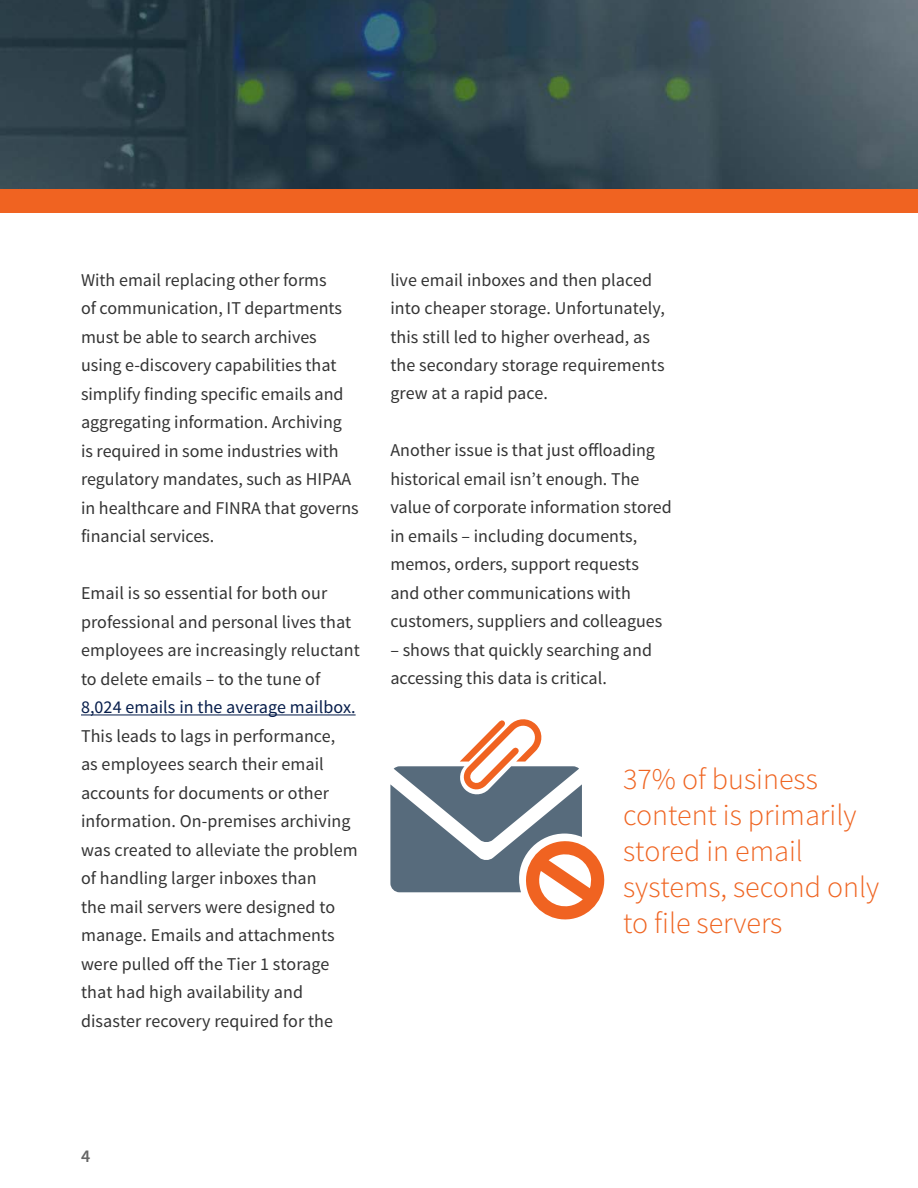
<style>
.page{position:relative;width:918px;height:1188px;background:#fff}
.page>*{position:absolute;margin:0;border:0;box-sizing:border-box;transform-origin:0 0}
.t1{font:300 30px/36px "Source Sans Pro";color:#ef6421}
.t2{font:18px/28.5px "Source Sans Pro";color:#333}
.t3{font:18px "Source Sans Pro";letter-spacing:.005em;color:#051c4a}
.t4{font:600 18px "Source Sans Pro";color:#666}
</style>
<div class="page">
<hr style="left:81px;top:715px;width:275px;height:1px;background:#051c4a">
<img style="left:0;top:0;width:918px;height:189px">
<div style="left:0;top:189px;width:918px;height:24px;background:#f06321"></div>
<svg style="left:390px;top:719px;width:215px;height:201px"></svg>
<p class="t2" style="left:81px;top:266px;width:279px">With email replacing other forms<br>of communication, IT departments must be able to search archives using e-discovery capabilities that simplify finding specific emails and aggregating information. Archiving<br>is required in some industries with regulatory mandates, such as HIPAA in healthcare and FINRA that governs financial services.</p>
<p class="t2" style="left:81px;top:579px;width:280px">Email is so essential for both our professional and personal lives that employees are increasingly reluctant to delete emails – to the tune of</p>
<p class="t3" style="left:81px;top:696px;width:276px">8,024 emails in the average mailbox.</p>
<p class="t2" style="left:81px;top:722px;width:278px">This leads to lags in performance,<br>as employees search their email accounts for documents or other information. On-premises archiving was created to alleviate the problem of handling larger inboxes than<br>the mail servers were designed to manage. Emails and attachments were pulled off the Tier 1 storage that had high availability and disaster recovery required for the</p>
<p class="t2" style="left:390px;top:266px;width:276px">live email inboxes and then placed into cheaper storage. Unfortunately, this still led to higher overhead, as the secondary storage requirements grew at a rapid pace.</p>
<p class="t2" style="left:390px;top:437px;width:283px">Another issue is that just offloading historical email isn’t enough. The value of corporate information stored in emails – including documents, memos, orders, support requests and other communications with customers, suppliers and colleagues</p>
<p class="t2" style="left:390px;top:636px;width:263px">– shows that quickly searching and accessing this data is critical.</p>
<h1 class="t1" style="left:623px;top:762px;width:258px">37% of business content is primarily stored in email systems, second only to file servers</h1>
<p class="t4" style="left:81px;top:1144px;width:11px">4</p>
</div>
